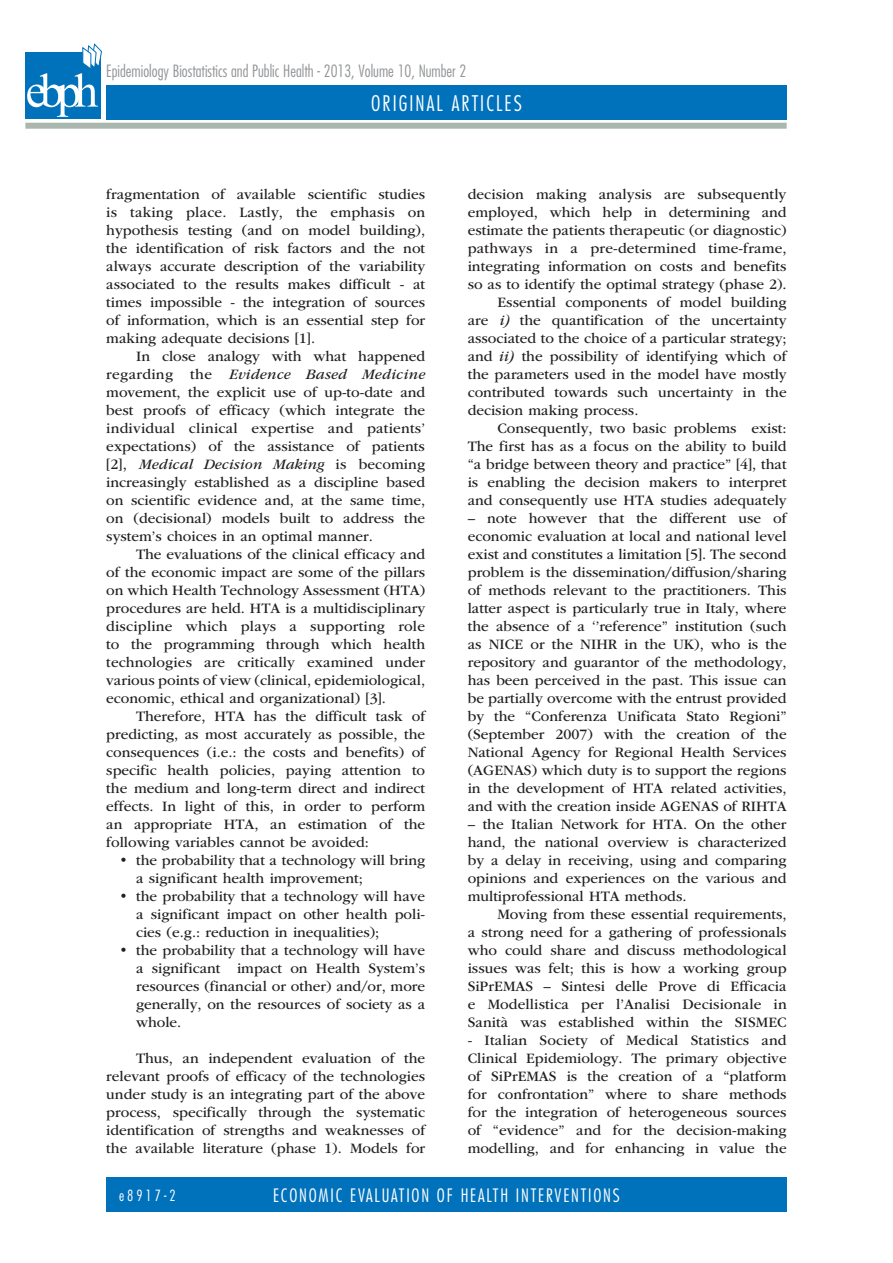
<style>
.page{position:relative;width:893px;height:1263px;background:#fff}
.page>*{position:absolute;margin:0;border:0;box-sizing:border-box;transform-origin:0 0}
.t1{font:300 condensed 21px "Futura Std";letter-spacing:.1em;color:#fff}
.t2{font:300 condensed 18px "Futura Std";letter-spacing:.1em;color:#fff}
.t3{font:300 condensed 16.5px "Futura Std";color:#939598}
.t4{font:15px/18px "ITC Garamond Std";color:#231f20;text-align:justify}
.t5{font:300 condensed 15px "Futura Std";letter-spacing:.2em;color:#fff}
.s1{font-style:italic}
</style>
<div class="page">
<div style="left:106px;top:85px;width:681px;height:34px;background:#0072bc"></div>
<div style="left:106px;top:1178px;width:681px;height:34px;background:#0072bc"></div>
<div style="left:25px;top:123px;width:762px;height:6px;background:#a9b7ae"></div>
<div style="left:25px;top:52px;width:76px;height:67px;background:#0072bc"></div>
<svg style="left:27px;top:43px;width:75px;height:74px"></svg>
<p class="t3" style="left:106px;top:62px;width:361px">Epidemiology Biostatistics and Public Health - 2013, Volume 10, Number 2</p>
<h1 class="t1" style="left:371px;top:91px;width:152px">ORIGINAL ARTICLES</h1>
<p class="t4" style="left:106px;top:185px;width:320px">fragmentation of available scientific studies is taking place. Lastly, the emphasis on hypothesis testing (and on model building), the identification of risk factors and the not always accurate description of the variability associated to the results makes difficult - at times impossible - the integration of sources of information, which is an essential step for making adequate decisions [1].</p>
<p class="t4" style="left:106px;top:347px;width:320px;text-indent:30px">In close analogy with what happened regarding the <span class="s1">Evidence Based Medicine </span>movement, the explicit use of up-to-date and best proofs of efficacy (which integrate the individual clinical expertise and patients’ expectations) of the assistance of patients [2], <span class="s1">Medical Decision Making</span> is becoming increasingly established as a discipline based on scientific evidence and, at the same time, on (decisional) models built to address the system’s choices in an optimal manner.</p>
<p class="t4" style="left:106px;top:545px;width:320px;text-indent:30px">The evaluations of the clinical efficacy and of the economic impact are some of the pillars on which Health Technology Assessment (HTA) procedures are held. HTA is a multidisciplinary discipline which plays a supporting role to the programming through which health technologies are critically examined under various points of view (clinical, epidemiological, economic, ethical and organizational) [3].</p>
<p class="t4" style="left:106px;top:707px;width:320px;text-indent:30px">Therefore, HTA has the difficult task of predicting, as most accurately as possible, the consequences (i.e.: the costs and benefits) of specific health policies, paying attention to the medium and long-term direct and indirect effects. In light of this, in order to perform an appropriate HTA, an estimation of the following variables cannot be avoided:</p>
<p class="t4" style="left:136px;top:851px;width:291px;text-indent:-17px">• the probability that a technology will bring a significant health improvement;</p>
<p class="t4" style="left:136px;top:887px;width:291px;text-indent:-17px">• the probability that a technology will have a significant impact on other health poli&shy;cies (e.g.: reduction in inequalities);</p>
<p class="t4" style="left:136px;top:941px;width:291px;text-indent:-17px">• the probability that a technology will have a significant impact on Health System’s resources (financial or other) and/or, more generally, on the resources of society as a whole.</p>
<p class="t4" style="left:106px;top:1049px;width:320px;text-indent:30px">Thus, an independent evaluation of the relevant proofs of efficacy of the technologies under study is an integrating part of the above process, specifically through the systematic identification of strengths and weaknesses of the available literature (phase 1). Models for</p>
<p class="t4" style="left:468px;top:185px;width:320px">decision making analysis are subsequently</p>
<p class="t4" style="left:468px;top:203px;width:320px">employed, which help in determining and</p>
<p class="t4" style="left:468px;top:221px;width:320px">estimate the patients therapeutic (or diagnostic)</p>
<p class="t4" style="left:468px;top:239px;width:320px">pathways in a pre-determined time-frame,</p>
<p class="t4" style="left:468px;top:257px;width:320px">integrating information on costs and benefits</p>
<p class="t4" style="left:468px;top:275px;width:320px">so as to identify the optimal strategy (phase 2).</p>
<p class="t4" style="left:497px;top:293px;width:291px">Essential components of model building</p>
<p class="t4" style="left:468px;top:311px;width:320px">are <span class="s1">i)</span> the quantification of the uncertainty</p>
<p class="t4" style="left:468px;top:329px;width:320px">associated to the choice of a particular strategy;</p>
<p class="t4" style="left:468px;top:347px;width:320px">and <span class="s1">ii)</span> the possibility of identifying which of</p>
<p class="t4" style="left:468px;top:365px;width:320px">the parameters used in the model have mostly</p>
<p class="t4" style="left:468px;top:383px;width:320px">contributed towards such uncertainty in the</p>
<p class="t4" style="left:468px;top:401px;width:172px">decision making process.</p>
<p class="t4" style="left:497px;top:419px;width:291px">Consequently, two basic problems exist:</p>
<p class="t4" style="left:468px;top:437px;width:320px">The first has as a focus on the ability to build</p>
<p class="t4" style="left:468px;top:455px;width:320px">“a bridge between theory and practice” [4], that</p>
<p class="t4" style="left:468px;top:473px;width:320px">is enabling the decision makers to interpret</p>
<p class="t4" style="left:468px;top:491px;width:320px">and consequently use HTA studies adequately</p>
<p class="t4" style="left:468px;top:509px;width:320px">– note however that the different use of economic evaluation at local and national level exist and constitutes a limitation [5]. The second problem is the dissemination/diffusion/sharing of methods relevant to the practitioners. This latter aspect is particularly true in Italy, where the absence of a ‘’reference” institution (such as NICE or the NIHR in the UK), who is the repository and guarantor of the methodology, has been perceived in the past. This issue can be partially overcome with the entrust provided by the “Conferenza Unificata Stato Regioni” (September 2007) with the creation of the National Agency for Regional Health Services (AGENAS) which duty is to support the regions in the development of HTA related activities, and with the creation inside AGENAS of RIHTA</p>
<p class="t4" style="left:468px;top:815px;width:320px">– the Italian Network for HTA. On the other hand, the national overview is characterized by a delay in receiving, using and comparing opinions and experiences on the various and multiprofessional HTA methods.</p>
<p class="t4" style="left:468px;top:905px;width:321px;text-indent:30px">Moving from these essential requirements, a strong need for a gathering of professionals who could share and discuss methodological issues was felt; this is how a working group SiPrEMAS – Sintesi delle Prove di Efficacia e Modellistica per l’Analisi Decisionale in Sanità was established within the SISMEC</p>
<p class="t4" style="left:468px;top:1031px;width:320px">- Italian Society of Medical Statistics and Clinical Epidemiology. The primary objective of SiPrEMAS is the creation of a “platform for confrontation” where to share methods for the integration of heterogeneous sources of “evidence” and for the decision-making modelling, and for enhancing in value the</p>
<p class="t5" style="left:119px;top:1187px;width:58px">e8917-2</p>
<p class="t2" style="left:273px;top:1185px;width:348px">ECONOMIC EVALUATION OF HEALTH INTERVENTIONS</p>
</div>
